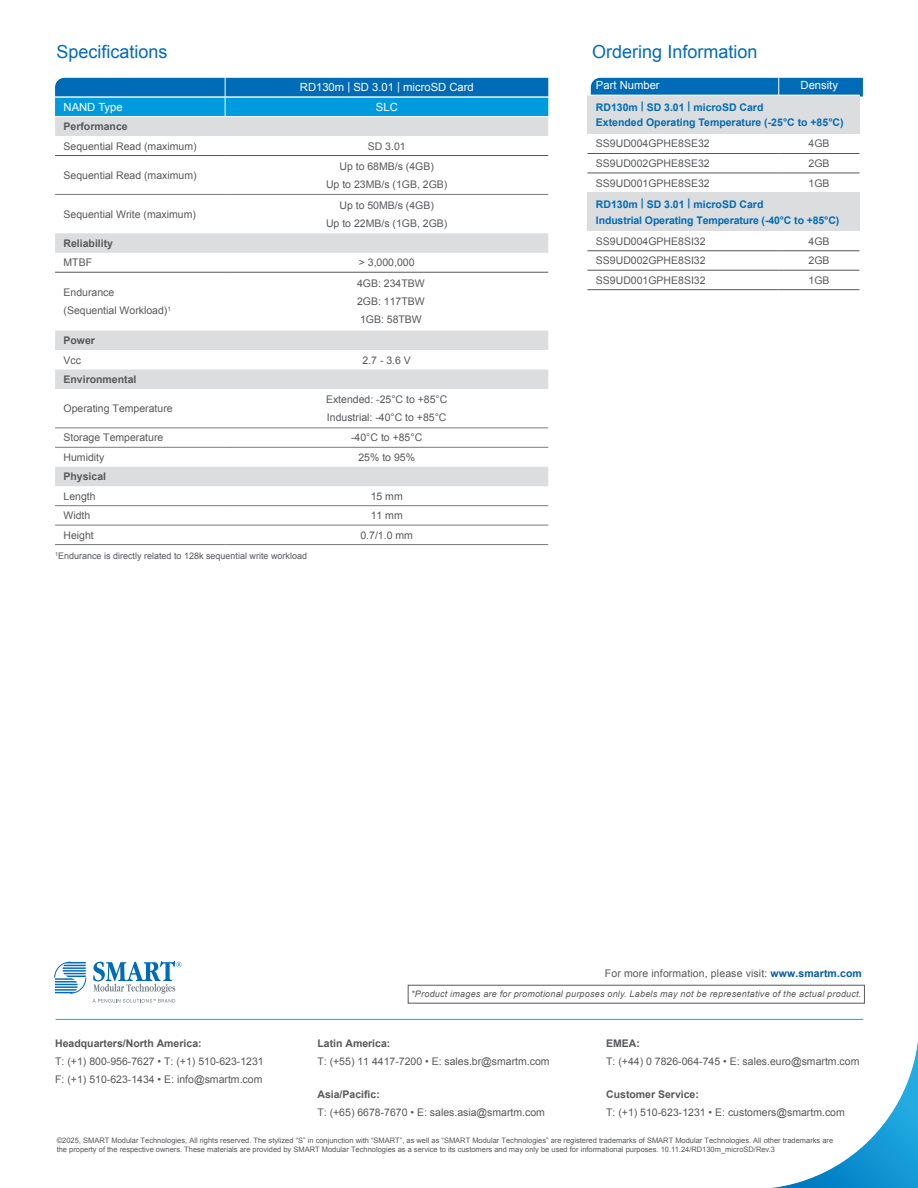
<style>
.page{position:relative;width:918px;height:1188px;background:#fff}
.page>*{position:absolute;margin:0;border:0;box-sizing:border-box;transform-origin:0 0}
.SubHeadline{font:18px "Arial";color:#006bb6}
.t1{font:11.25px "Arial";color:#fff}
.Table_Text{font:10.5px/18px "Arial";color:#57585a}
.Table_Text-2{font:700 10.5px "Arial";color:#006bb6}
.t2{font:700 10.5px "Arial";color:#57585a}
.t3{font:italic 9px "Arial";letter-spacing:.025em;color:#57585a}
.Note{font:9px "Arial";color:#57585a}
.t4{font:7.5px/9px "Arial";color:#57585a}
.s1{font-weight:700;color:#015ba9}
</style>
<div class="page">
<img style="left:736px;top:1003px;width:182px;height:185px">
<hr style="left:56px;top:1019px;width:807px;height:1px;background:#00aeef">
<svg style="left:55px;top:962px;width:31px;height:32px"></svg>
<svg style="left:93px;top:961px;width:89px;height:42px"></svg>
<svg style="left:55px;top:117px;width:493px;height:369px"></svg>
<hr style="left:55px;top:194px;width:170px;height:1px;background:#787a7d">
<hr style="left:225px;top:194px;width:323px;height:1px;background:#787a7d">
<hr style="left:55px;top:428px;width:170px;height:1px;background:#787a7d">
<hr style="left:225px;top:428px;width:323px;height:1px;background:#787a7d">
<hr style="left:55px;top:447px;width:170px;height:1px;background:#787a7d">
<hr style="left:225px;top:447px;width:323px;height:1px;background:#787a7d">
<hr style="left:55px;top:505px;width:170px;height:1px;background:#787a7d">
<hr style="left:225px;top:505px;width:323px;height:1px;background:#787a7d">
<hr style="left:55px;top:525px;width:170px;height:1px;background:#787a7d">
<hr style="left:225px;top:525px;width:323px;height:1px;background:#787a7d">
<hr style="left:55px;top:544px;width:170px;height:1px;background:#787a7d">
<hr style="left:225px;top:544px;width:323px;height:1px;background:#787a7d">
<svg style="left:55px;top:78px;width:493px;height:38px;background:#0585ca"></svg>
<hr style="left:55px;top:97px;width:170px;height:1px;background:#fff">
<hr style="left:225px;top:97px;width:323px;height:1px;background:#fff">
<hr style="left:55px;top:155px;width:170px;height:1px;background:#57585a">
<hr style="left:225px;top:155px;width:323px;height:1px;background:#57585a">
<hr style="left:55px;top:272px;width:170px;height:1px;background:#57585a">
<hr style="left:225px;top:272px;width:323px;height:1px;background:#57585a">
<div style="left:587px;top:95px;width:273px;height:39px;background:#dcdddf"></div>
<div style="left:587px;top:192px;width:273px;height:39px;background:#dcdddf"></div>
<hr style="left:587px;top:153px;width:192px;height:1px;background:#57585a">
<hr style="left:779px;top:153px;width:81px;height:1px;background:#57585a">
<hr style="left:587px;top:173px;width:192px;height:1px;background:#57585a">
<hr style="left:779px;top:173px;width:81px;height:1px;background:#57585a">
<hr style="left:587px;top:251px;width:192px;height:1px;background:#57585a">
<hr style="left:779px;top:251px;width:81px;height:1px;background:#57585a">
<hr style="left:587px;top:270px;width:192px;height:1px;background:#57585a">
<hr style="left:779px;top:270px;width:81px;height:1px;background:#57585a">
<hr style="left:587px;top:289px;width:192px;height:1px;background:#57585a">
<hr style="left:779px;top:289px;width:81px;height:1px;background:#57585a">
<svg style="left:591px;top:77px;width:272px;height:20px;background:#1c7bbd"></svg>
<hr style="left:587px;top:95px;width:192px;height:1px;background:#fff">
<hr style="left:779px;top:95px;width:81px;height:1px;background:#fff">
<div style="left:408px;top:985px;width:457px;height:18px;background:#fff;border:1px solid #57585a"></div>
<p class="SubHeadline" style="left:57px;top:39px;width:113px">Specifications</p>
<p class="t1" style="left:300px;top:80px;width:176px">RD130m | SD 3.01 | microSD Card</p>
<p class="t1" style="left:64px;top:100px;width:61px">NAND Type</p>
<p class="t1" style="left:376px;top:100px;width:23px">SLC</p>
<p class="t2" style="left:64px;top:120px;width:66px">Performance</p>
<p class="Table_Text" style="left:64px;top:137px;width:135px">Sequential Read (maximum)</p>
<p class="Table_Text" style="left:368px;top:137px;width:39px">SD 3.01</p>
<p class="Table_Text" style="left:64px;top:166px;width:135px">Sequential Read (maximum)</p>
<p class="Table_Text" style="left:339px;top:157px;width:96px">Up to 68MB/s (4GB)</p>
<p class="Table_Text" style="left:326px;top:175px;width:123px">Up to 23MB/s (1GB, 2GB)</p>
<p class="Table_Text" style="left:64px;top:205px;width:134px">Sequential Write (maximum)</p>
<p class="Table_Text" style="left:339px;top:196px;width:96px">Up to 50MB/s (4GB)</p>
<p class="Table_Text" style="left:326px;top:214px;width:123px">Up to 22MB/s (1GB, 2GB)</p>
<p class="t2" style="left:64px;top:236px;width:51px">Reliability</p>
<p class="Table_Text" style="left:64px;top:254px;width:30px">MTBF</p>
<p class="Table_Text" style="left:359px;top:254px;width:57px">&gt; 3,000,000</p>
<p class="Table_Text" style="left:64px;top:284px;width:52px">Endurance</p>
<p class="Table_Text" style="left:64px;top:302px;width:109px">(Sequential Workload)<sup>1</sup></p>
<p class="Table_Text" style="left:357px;top:275px;width:69px">4GB: 234TBW</p>
<p class="Table_Text" style="left:357px;top:293px;width:69px">2GB: 117TBW</p>
<p class="Table_Text" style="left:360px;top:311px;width:63px">1GB: 58TBW</p>
<p class="t2" style="left:64px;top:334px;width:33px">Power</p>
<p class="Table_Text" style="left:64px;top:351px;width:19px">Vcc</p>
<p class="Table_Text" style="left:362px;top:351px;width:50px">2.7 - 3.6 V</p>
<p class="t2" style="left:64px;top:372px;width:74px">Environmental</p>
<p class="Table_Text" style="left:64px;top:400px;width:111px">Operating Temperature</p>
<p class="Table_Text" style="left:326px;top:391px;width:123px">Extended: -25°C to +85°C</p>
<p class="Table_Text" style="left:327px;top:409px;width:121px">Industrial: -40°C to +85°C</p>
<p class="Table_Text" style="left:64px;top:429px;width:101px">Storage Temperature</p>
<p class="Table_Text" style="left:351px;top:429px;width:73px">-40°C to +85°C</p>
<p class="Table_Text" style="left:64px;top:448px;width:42px">Humidity</p>
<p class="Table_Text" style="left:358px;top:448px;width:58px">25% to 95%</p>
<p class="t2" style="left:64px;top:470px;width:44px">Physical</p>
<p class="Table_Text" style="left:64px;top:487px;width:34px">Length</p>
<p class="Table_Text" style="left:371px;top:487px;width:34px">15 mm</p>
<p class="Table_Text" style="left:64px;top:507px;width:28px">Width</p>
<p class="Table_Text" style="left:371px;top:507px;width:34px">11 mm</p>
<p class="Table_Text" style="left:64px;top:526px;width:32px">Height</p>
<p class="Table_Text" style="left:360px;top:526px;width:54px">0.7/1.0 mm</p>
<p class="Note" style="left:55px;top:550px;width:254px"><sup>1</sup>Endurance is directly related to 128k sequential write workload</p>
<p class="SubHeadline" style="left:592px;top:39px;width:167px">Ordering Information</p>
<p class="t1" style="left:596px;top:78px;width:65px">Part Number</p>
<p class="t1" style="left:801px;top:78px;width:39px">Density</p>
<p class="Table_Text-2" style="left:596px;top:100px;width:169px">RD130m | SD 3.01 | microSD Card</p>
<p class="Table_Text-2" style="left:596px;top:116px;width:249px">Extended Operating Temperature (-25°C to +85°C)</p>
<p class="Table_Text" style="left:596px;top:135px;width:115px">SS9UD004GPHE8SE32</p>
<p class="Table_Text" style="left:809px;top:135px;width:23px">4GB</p>
<p class="Table_Text" style="left:596px;top:154px;width:115px">SS9UD002GPHE8SE32</p>
<p class="Table_Text" style="left:809px;top:154px;width:23px">2GB</p>
<p class="Table_Text" style="left:596px;top:174px;width:115px">SS9UD001GPHE8SE32</p>
<p class="Table_Text" style="left:809px;top:174px;width:23px">1GB</p>
<p class="Table_Text-2" style="left:596px;top:197px;width:169px">RD130m | SD 3.01 | microSD Card</p>
<p class="Table_Text-2" style="left:596px;top:213px;width:245px">Industrial Operating Temperature (-40°C to +85°C)</p>
<p class="Table_Text" style="left:596px;top:232px;width:111px">SS9UD004GPHE8SI32</p>
<p class="Table_Text" style="left:809px;top:232px;width:23px">4GB</p>
<p class="Table_Text" style="left:596px;top:252px;width:111px">SS9UD002GPHE8SI32</p>
<p class="Table_Text" style="left:809px;top:252px;width:23px">2GB</p>
<p class="Table_Text" style="left:596px;top:271px;width:111px">SS9UD001GPHE8SI32</p>
<p class="Table_Text" style="left:809px;top:271px;width:23px">1GB</p>
<p class="Table_Text" style="left:605px;top:965px;width:259px">For more information, please visit: <span class="s1">www.smartm.com</span></p>
<p class="t2" style="left:55px;top:1037px;width:148px">Headquarters/North America:</p>
<p class="Table_Text" style="left:55px;top:1053px;width:210px">T: (+1) 800-956-7627 • T: (+1) 510-623-1231<br>F: (+1) 510-623-1434 • E: info@smartm.com</p>
<p class="t3" style="left:411px;top:988px;width:452px">*Product images are for promotional purposes only. Labels may not be representative of the actual product.</p>
<p class="t2" style="left:317px;top:1037px;width:74px">Latin America:</p>
<p class="Table_Text" style="left:317px;top:1053px;width:234px">T: (+55) 11 4417-7200 • E: sales.br@smartm.com</p>
<p class="t2" style="left:606px;top:1037px;width:35px">EMEA:</p>
<p class="Table_Text" style="left:606px;top:1053px;width:255px">T: (+44) 0 7826-064-745 • E: sales.euro@smartm.com</p>
<p class="t2" style="left:317px;top:1087px;width:64px">Asia/Pacific:</p>
<p class="Table_Text" style="left:317px;top:1103px;width:229px">T: (+65) 6678-7670 • E: sales.asia@smartm.com</p>
<p class="t4" style="left:57px;top:1136px;width:778px">©2025, SMART Modular Technologies, All rights reserved. The stylized “S” in conjunction with “SMART”, as well as “SMART Modular Technologies” are registered trademarks of SMART Modular Technologies. All other trademarks are the property of the respective owners. These materials are provided by SMART Modular Technologies as a service to its customers and may only be used for informational purposes. 10.11.24/RD130m_microSD/Rev.3</p>
<p class="t2" style="left:606px;top:1087px;width:94px">Customer Service:</p>
<p class="Table_Text" style="left:606px;top:1103px;width:240px">T: (+1) 510-623-1231 • E: customers@smartm.com</p>
</div>
